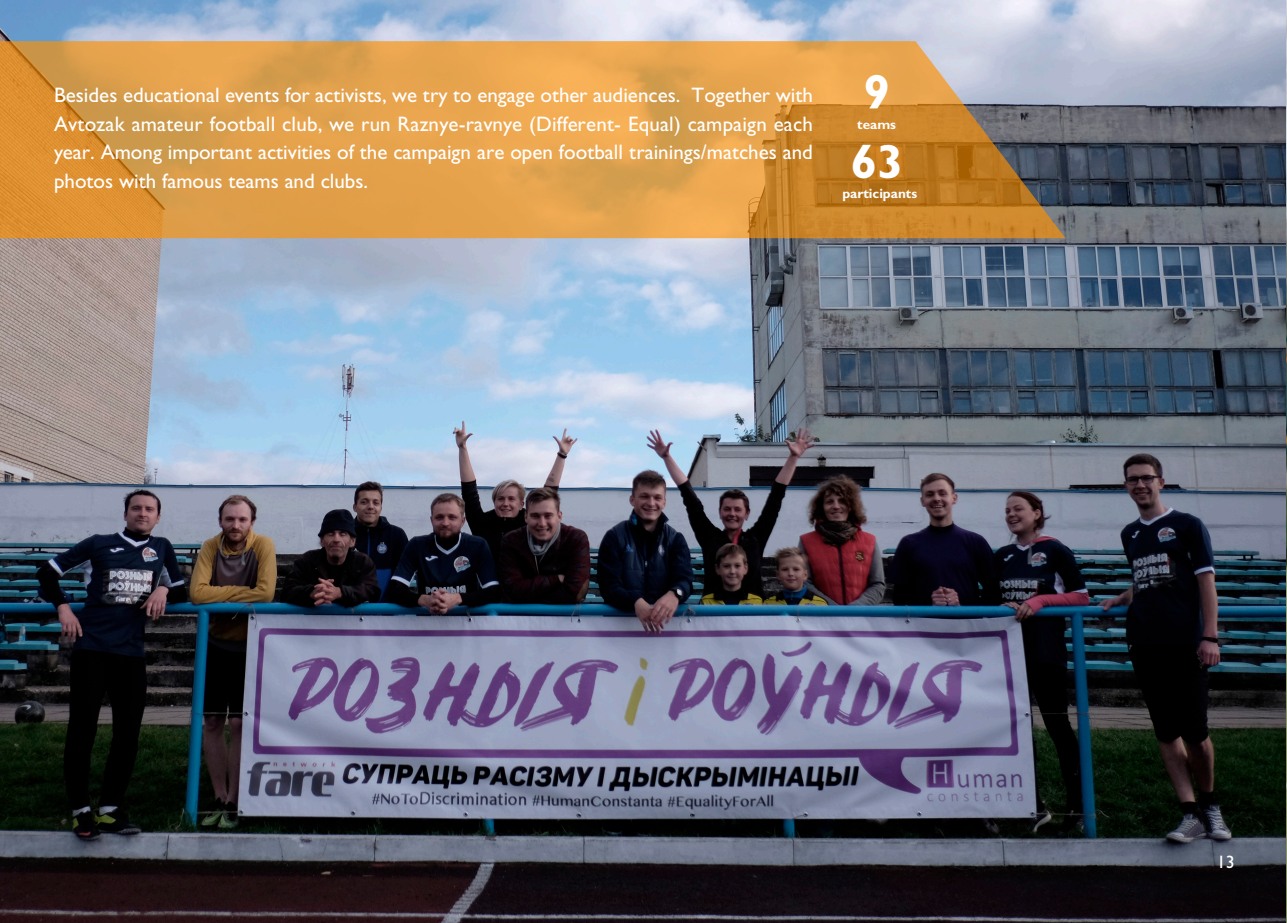
<style>
.page{position:relative;width:1287px;height:923px;background:#fff}
.page>*{position:absolute;margin:0;border:0;box-sizing:border-box;transform-origin:0 0}
.t1{font:700 48px "Gals C";color:#fff}
.t2{font:21px/28.5px "Gals C";color:#fff;text-align:justify}
.t3{font:18px "Gals C";color:#fff}
.t4{font:700 13.5px "Gals C";color:#fff}
</style>
<div class="page">
<img style="left:0;top:0;width:1287px;height:922px">
<svg style="left:0;top:41px;width:1065px;height:197px;background:#d89a4a"></svg>
<p class="t2" style="left:54px;top:81px;width:761px">Besides educational events for activists, we try to engage other audiences. Together with Avtozak amateur football club, we run Raznye-ravnye (Different- Equal) campaign each year. Among important activities of the campaign are open football trainings/matches and photos with famous teams and clubs.</p>
<p class="t1" style="left:864px;top:66px;width:28px">9</p>
<p class="t1" style="left:851px;top:136px;width:54px">63</p>
<p class="t4" style="left:842px;top:186px;width:76px">participants</p>
<p class="t4" style="left:857px;top:117px;width:40px">teams</p>
<p class="t3" style="left:1217px;top:852px;width:19px">13</p>
</div>
